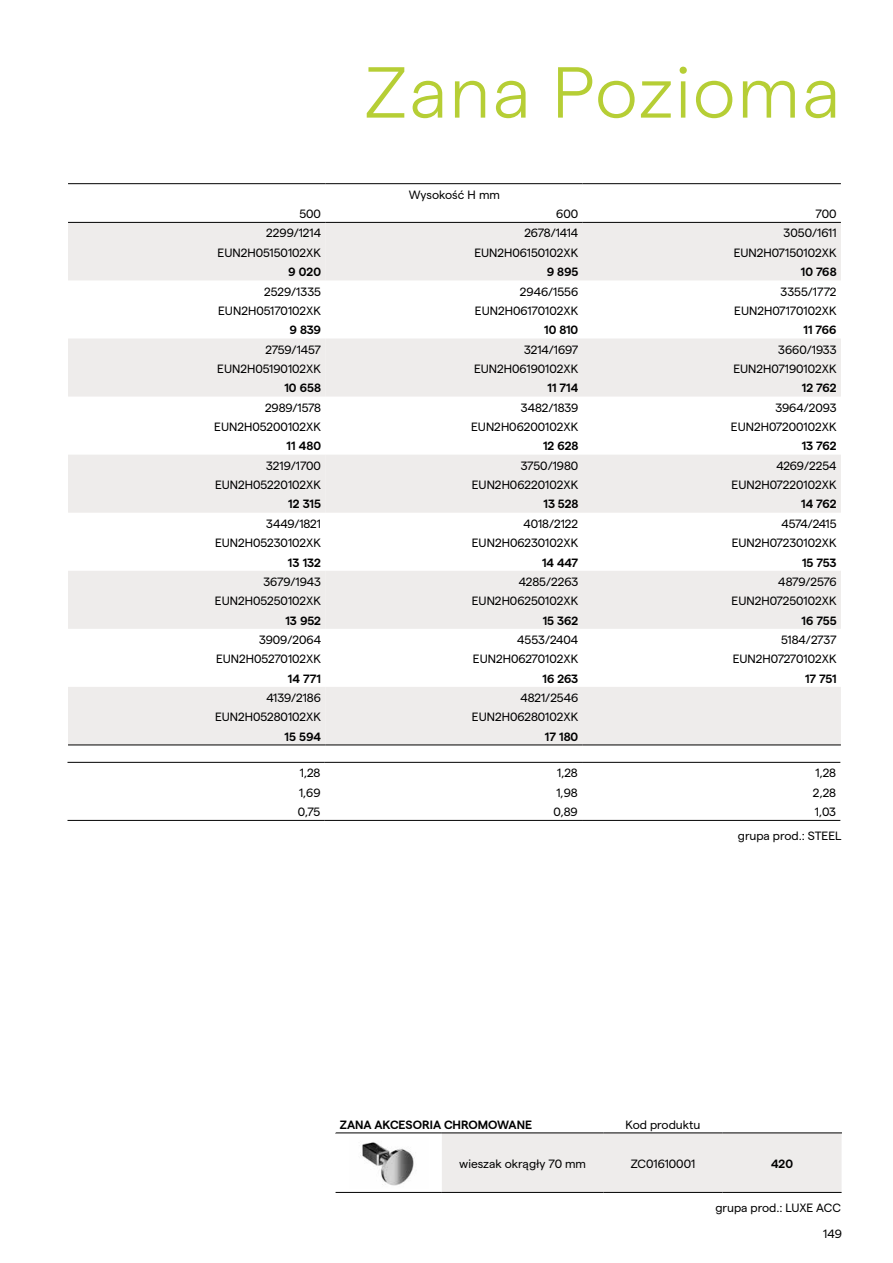
<style>
.page{position:relative;width:893px;height:1263px;background:#fff}
.page>*{position:absolute;margin:0;border:0;box-sizing:border-box;transform-origin:0 0}
.t1{font:300 72px "Matter";letter-spacing:.03em;color:#b6ce35}
.t2{font:12px "Matter";color:#000}
.t3{font:600 12px "Matter";color:#000}
</style>
<div class="page">
<svg style="left:68px;top:223px;width:257px;height:522px;fill:#eeeceb"></svg>
<svg style="left:325px;top:223px;width:516px;height:522px;fill:#eeeceb"></svg>
<hr style="left:68px;top:745px;width:257px;height:1px;background:#000">
<hr style="left:325px;top:745px;width:258px;height:1px;background:#000">
<hr style="left:583px;top:745px;width:258px;height:1px;background:#000">
<hr style="left:68px;top:183px;width:257px;height:1px;background:#000">
<hr style="left:325px;top:183px;width:258px;height:1px;background:#000">
<hr style="left:583px;top:183px;width:258px;height:1px;background:#000">
<hr style="left:68px;top:222px;width:257px;height:1px;background:#000">
<hr style="left:325px;top:222px;width:258px;height:1px;background:#000">
<hr style="left:583px;top:222px;width:258px;height:1px;background:#000">
<hr style="left:68px;top:762px;width:257px;height:1px;background:#000">
<hr style="left:325px;top:762px;width:257px;height:1px;background:#000">
<hr style="left:582px;top:762px;width:258px;height:1px;background:#000">
<hr style="left:68px;top:820px;width:257px;height:1px;background:#000">
<hr style="left:325px;top:820px;width:257px;height:1px;background:#000">
<hr style="left:582px;top:820px;width:258px;height:1px;background:#000">
<div style="left:442px;top:1132px;width:400px;height:60px;background:#eeeceb"></div>
<hr style="left:336px;top:1192px;width:106px;height:1px;background:#000">
<hr style="left:442px;top:1192px;width:161px;height:1px;background:#000">
<hr style="left:603px;top:1192px;width:119px;height:1px;background:#000">
<hr style="left:722px;top:1192px;width:120px;height:1px;background:#000">
<hr style="left:335px;top:1133px;width:107px;height:1px;background:#000">
<hr style="left:442px;top:1133px;width:161px;height:1px;background:#000">
<hr style="left:603px;top:1133px;width:119px;height:1px;background:#000">
<hr style="left:722px;top:1133px;width:120px;height:1px;background:#000">
<img style="left:360px;top:1142px;width:55px;height:44px">
<h1 class="t1" style="left:365px;top:40px;width:477px">Zana Pozioma</h1>
<p class="t2" style="left:409px;top:186px;width:93px">Wysokość H mm</p>
<p class="t2" style="left:299px;top:205px;width:23px">500</p>
<p class="t2" style="left:556px;top:205px;width:23px">600</p>
<p class="t2" style="left:816px;top:205px;width:23px">700</p>
<p class="t2" style="left:266px;top:224px;width:56px">2299/1214</p>
<p class="t2" style="left:524px;top:224px;width:55px">2678/1414</p>
<p class="t2" style="left:784px;top:224px;width:55px">3050/1611</p>
<p class="t2" style="left:218px;top:244px;width:105px">EUN2H05150102XK</p>
<p class="t2" style="left:474px;top:244px;width:105px">EUN2H06150102XK</p>
<p class="t2" style="left:734px;top:244px;width:104px">EUN2H07150102XK</p>
<p class="t3" style="left:288px;top:263px;width:34px">9 020</p>
<p class="t3" style="left:547px;top:263px;width:33px">9 895</p>
<p class="t3" style="left:801px;top:263px;width:37px">10 768</p>
<p class="t2" style="left:264px;top:283px;width:58px">2529/1335</p>
<p class="t2" style="left:520px;top:283px;width:60px">2946/1556</p>
<p class="t2" style="left:780px;top:283px;width:58px">3355/1772</p>
<p class="t2" style="left:218px;top:302px;width:104px">EUN2H05170102XK</p>
<p class="t2" style="left:475px;top:302px;width:105px">EUN2H06170102XK</p>
<p class="t2" style="left:734px;top:302px;width:104px">EUN2H07170102XK</p>
<p class="t3" style="left:289px;top:321px;width:33px">9 839</p>
<p class="t3" style="left:544px;top:321px;width:36px">10 810</p>
<p class="t3" style="left:804px;top:321px;width:34px">11 766</p>
<p class="t2" style="left:266px;top:341px;width:57px">2759/1457</p>
<p class="t2" style="left:524px;top:341px;width:56px">3214/1697</p>
<p class="t2" style="left:778px;top:341px;width:60px">3660/1933</p>
<p class="t2" style="left:217px;top:360px;width:105px">EUN2H05190102XK</p>
<p class="t2" style="left:474px;top:360px;width:106px">EUN2H06190102XK</p>
<p class="t2" style="left:733px;top:360px;width:105px">EUN2H07190102XK</p>
<p class="t3" style="left:284px;top:379px;width:38px">10 658</p>
<p class="t3" style="left:547px;top:379px;width:32px">11 714</p>
<p class="t3" style="left:802px;top:379px;width:36px">12 762</p>
<p class="t2" style="left:265px;top:399px;width:58px">2989/1578</p>
<p class="t2" style="left:521px;top:399px;width:59px">3482/1839</p>
<p class="t2" style="left:775px;top:399px;width:63px">3964/2093</p>
<p class="t2" style="left:214px;top:418px;width:108px">EUN2H05200102XK</p>
<p class="t2" style="left:471px;top:418px;width:109px">EUN2H06200102XK</p>
<p class="t2" style="left:731px;top:418px;width:107px">EUN2H07200102XK</p>
<p class="t3" style="left:287px;top:437px;width:36px">11 480</p>
<p class="t3" style="left:543px;top:437px;width:37px">12 628</p>
<p class="t3" style="left:802px;top:437px;width:36px">13 762</p>
<p class="t2" style="left:266px;top:457px;width:56px">3219/1700</p>
<p class="t2" style="left:521px;top:457px;width:59px">3750/1980</p>
<p class="t2" style="left:776px;top:457px;width:62px">4269/2254</p>
<p class="t2" style="left:215px;top:476px;width:108px">EUN2H05220102XK</p>
<p class="t2" style="left:472px;top:476px;width:108px">EUN2H06220102XK</p>
<p class="t2" style="left:732px;top:476px;width:106px">EUN2H07220102XK</p>
<p class="t3" style="left:288px;top:495px;width:34px">12 315</p>
<p class="t3" style="left:543px;top:495px;width:36px">13 528</p>
<p class="t3" style="left:801px;top:495px;width:37px">14 762</p>
<p class="t2" style="left:266px;top:515px;width:56px">3449/1821</p>
<p class="t2" style="left:523px;top:515px;width:56px">4018/2122</p>
<p class="t2" style="left:781px;top:515px;width:57px">4574/2415</p>
<p class="t2" style="left:215px;top:534px;width:107px">EUN2H05230102XK</p>
<p class="t2" style="left:472px;top:534px;width:108px">EUN2H06230102XK</p>
<p class="t2" style="left:732px;top:534px;width:106px">EUN2H07230102XK</p>
<p class="t3" style="left:288px;top:553px;width:35px">13 132</p>
<p class="t3" style="left:542px;top:553px;width:38px">14 447</p>
<p class="t3" style="left:802px;top:553px;width:36px">15 753</p>
<p class="t2" style="left:263px;top:573px;width:59px">3679/1943</p>
<p class="t2" style="left:519px;top:573px;width:61px">4285/2263</p>
<p class="t2" style="left:778px;top:573px;width:60px">4879/2576</p>
<p class="t2" style="left:215px;top:592px;width:108px">EUN2H05250102XK</p>
<p class="t2" style="left:472px;top:592px;width:108px">EUN2H06250102XK</p>
<p class="t2" style="left:732px;top:592px;width:107px">EUN2H07250102XK</p>
<p class="t3" style="left:285px;top:611px;width:37px">13 952</p>
<p class="t3" style="left:543px;top:611px;width:37px">15 362</p>
<p class="t3" style="left:801px;top:611px;width:37px">16 755</p>
<p class="t2" style="left:259px;top:631px;width:63px">3909/2064</p>
<p class="t2" style="left:517px;top:631px;width:63px">4553/2404</p>
<p class="t2" style="left:781px;top:631px;width:57px">5184/2737</p>
<p class="t2" style="left:216px;top:650px;width:106px">EUN2H05270102XK</p>
<p class="t2" style="left:473px;top:650px;width:107px">EUN2H06270102XK</p>
<p class="t2" style="left:733px;top:650px;width:105px">EUN2H07270102XK</p>
<p class="t3" style="left:288px;top:669px;width:35px">14 771</p>
<p class="t3" style="left:543px;top:669px;width:37px">16 263</p>
<p class="t3" style="left:805px;top:669px;width:33px">17 751</p>
<p class="t2" style="left:266px;top:689px;width:56px">4139/2186</p>
<p class="t2" style="left:521px;top:689px;width:59px">4821/2546</p>
<p class="t2" style="left:215px;top:708px;width:107px">EUN2H05280102XK</p>
<p class="t2" style="left:472px;top:708px;width:108px">EUN2H06280102XK</p>
<p class="t3" style="left:285px;top:728px;width:38px">15 594</p>
<p class="t3" style="left:545px;top:728px;width:35px">17 180</p>
<p class="t2" style="left:300px;top:764px;width:22px">1,28</p>
<p class="t2" style="left:557px;top:764px;width:22px">1,28</p>
<p class="t2" style="left:815px;top:764px;width:22px">1,28</p>
<p class="t2" style="left:299px;top:784px;width:23px">1,69</p>
<p class="t2" style="left:556px;top:784px;width:23px">1,98</p>
<p class="t2" style="left:813px;top:784px;width:25px">2,28</p>
<p class="t2" style="left:298px;top:803px;width:24px">0,75</p>
<p class="t2" style="left:553px;top:803px;width:26px">0,89</p>
<p class="t2" style="left:815px;top:803px;width:23px">1,03</p>
<p class="t2" style="left:738px;top:827px;width:105px">grupa prod.: STEEL</p>
<p class="t3" style="left:340px;top:1115px;width:194px">ZANA AKCESORIA CHROMOWANE</p>
<p class="t2" style="left:626px;top:1116px;width:76px">Kod produktu</p>
<p class="t2" style="left:459px;top:1155px;width:128px">wieszak okrągły 70 mm</p>
<p class="t2" style="left:631px;top:1155px;width:66px">ZC01610001</p>
<p class="t3" style="left:771px;top:1155px;width:23px">420</p>
<p class="t2" style="left:715px;top:1199px;width:127px">grupa prod.: LUXE ACC</p>
<p class="t2" style="left:823px;top:1225px;width:20px">149</p>
</div>
